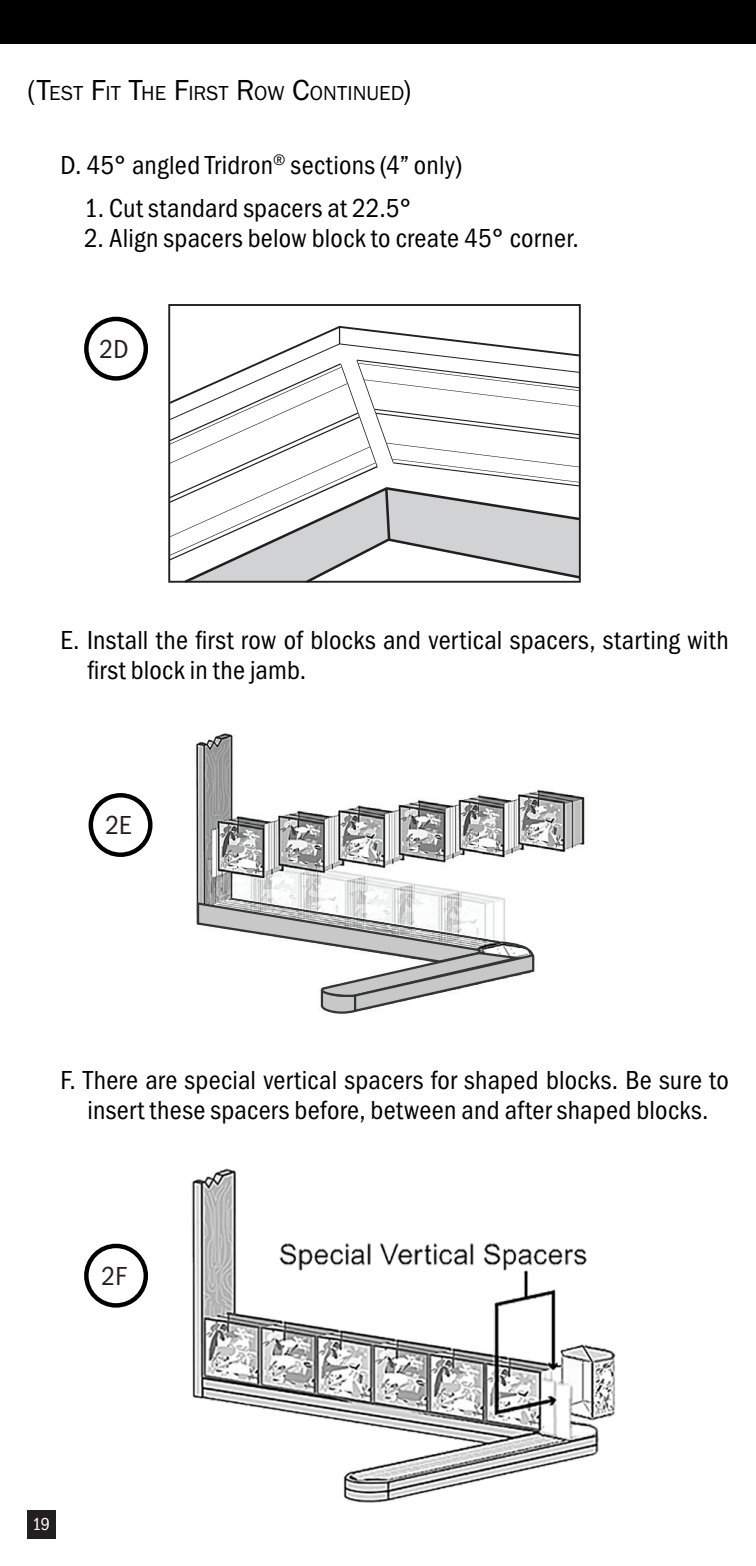
<style>
.page{position:relative;width:756px;height:1566px;background:#fff}
.page>*{position:absolute;margin:0;border:0;box-sizing:border-box;transform-origin:0 0}
.Paragraph_Style_3_Al{font:27px/30px "Franklin Gothic URW Cond";letter-spacing:.015em;color:#000001}
.Paragraph_Style_4_Nu{font:27px "Franklin Gothic URW Cond";letter-spacing:.015em;color:#000001}
.t1{font:27px "Franklin Gothic URW Cond";color:#231f20}
.t2{font:21px "Franklin Gothic URW Boo";letter-spacing:.005em;color:#000001}
.t3{font:18px "Franklin Gothic URW Cond";color:#fff}
.s1{font-size:30px}
</style>
<div class="page">
<div style="left:0;top:0;width:756px;height:44px;background:#000001"></div>
<img style="left:88px;top:733px;width:497px;height:192px">
<svg style="left:197px;top:898px;width:343px;height:116px"></svg>
<img style="left:191px;top:1168px;width:425px;height:335px">
<div style="left:27px;top:1511px;width:28px;height:28px;background:#231f20"></div>
<svg style="left:168px;top:325px;width:413px;height:258px"></svg>
<div style="left:84px;top:317px;width:64px;height:64px;border:4px solid #000001;border-radius:50%"></div>
<div style="left:89px;top:793px;width:64px;height:64px;border:4px solid #000001;border-radius:50%"></div>
<div style="left:84px;top:1244px;width:64px;height:64px;border:4px solid #000001;border-radius:50%"></div>
<p class="t2" style="left:27px;top:80px;width:386px"><span class="s1">(T</span>EST <span class="s1">F</span>IT <span class="s1">T</span>HE <span class="s1">F</span>I RST <span class="s1">R</span>OW <span class="s1">C</span>ONTI NUED<span class="s1">)</span></p>
<p class="Paragraph_Style_3_Al" style="left:60px;top:148px;width:403px">D. 45° angled Tridron<sup>®</sup> sections (4” only)</p>
<p class="Paragraph_Style_4_Nu" style="left:84px;top:189px;width:330px">1. Cut standard spacers at 22.5°</p>
<p class="Paragraph_Style_4_Nu" style="left:84px;top:219px;width:496px">2. Align spacers below block to create 45° corner.</p>
<p class="t1" style="left:100px;top:329px;width:30px">2D</p>
<p class="Paragraph_Style_3_Al" style="left:87px;top:624px;width:643px;text-indent:-27px">E. Install the first row of blocks and vertical spacers, starting with first block in the jamb.</p>
<p class="t1" style="left:105px;top:806px;width:28px">2E</p>
<p class="Paragraph_Style_3_Al" style="left:60px;top:1063px;width:670px;text-align:center">F. There are special vertical spacers for shaped blocks. Be sure to insert these spacers before, between and after shaped blocks.</p>
<p class="t1" style="left:102px;top:1256px;width:26px">2F</p>
<p class="t3" style="left:32px;top:1512px;width:20px">19</p>
</div>
